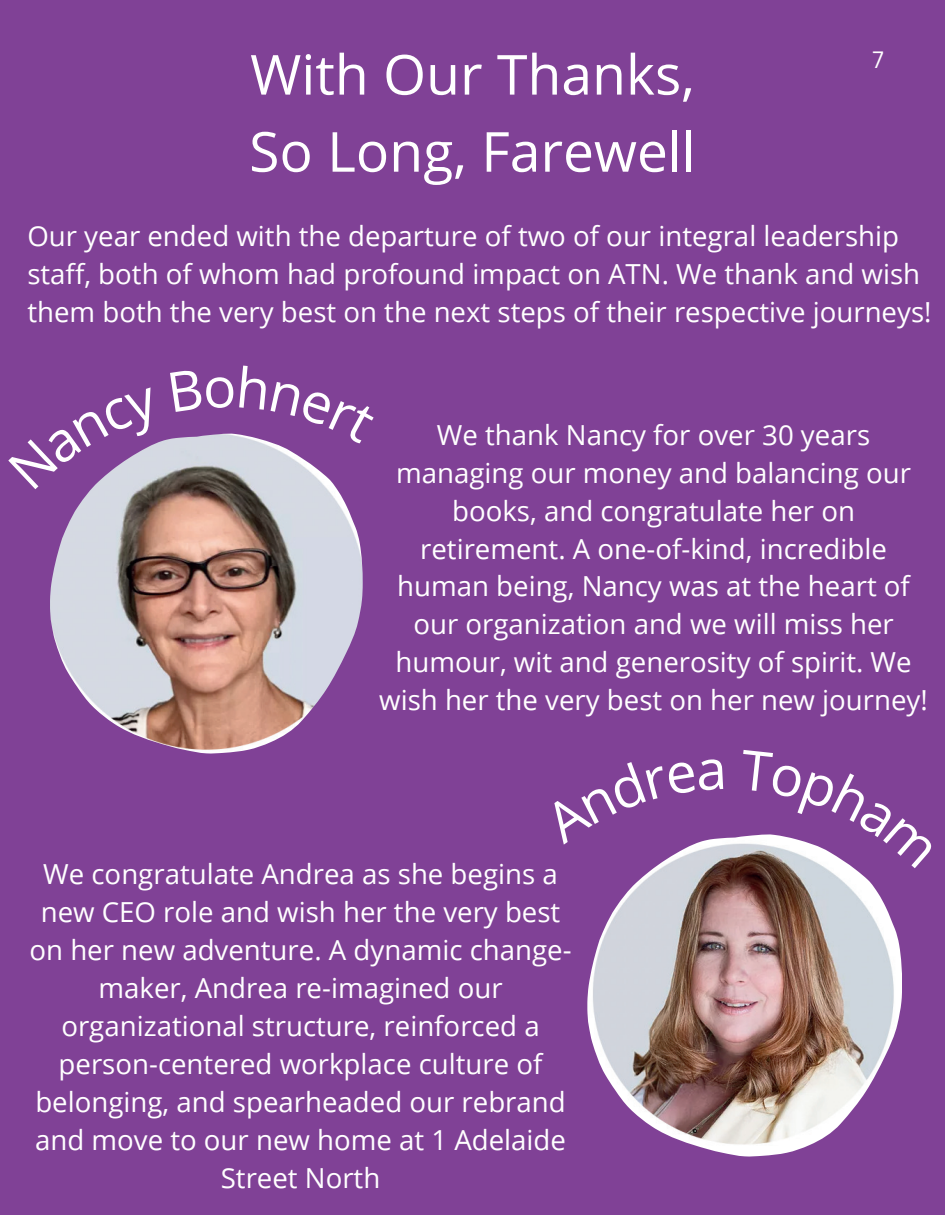
<style>
.page{position:relative;width:945px;height:1215px;background:#804196}
.page>*{position:absolute;margin:0;border:0;box-sizing:border-box;transform-origin:0 0}
.t1{font:55.2px/77.1px "Open Sans";color:#fff}
.t2{font:27.6px/38px "Open Sans";color:#fff;text-align:center}
.t3{font:22.95px "Canva Sans";color:#fff}
</style>
<div class="page">
<img style="left:50px;top:439px;width:312px;height:314px">
<img style="left:587px;top:837px;width:315px;height:319px">
<svg style="left:50px;top:439px;width:114px;height:50px"></svg>
<svg style="left:170px;top:433px;width:192px;height:11px"></svg>
<svg style="left:587px;top:837px;width:136px;height:8px"></svg>
<svg style="left:739px;top:834px;width:163px;height:34px"></svg>
<h1 class="t1" style="left:249px;top:35px;width:448px">With Our Thanks,<br>So Long, Farewell</h1>
<p class="t3" style="left:872px;top:46px;width:13px">7</p>
<p class="t2" style="left:27px;top:217px;width:906px;text-align:left">Our year ended with the departure of two of our integral leadership staff, both of whom had profound impact on ATN. We thank and wish them both the very best on the next steps of their respective journeys!</p>
<p class="t2" style="left:379px;top:415px;width:550px">We thank Nancy for over 30 years managing our money and balancing our books, and congratulate her on retirement. A one-of-kind, incredible human being, Nancy was at the heart of our organization and we will miss her humour, wit and generosity of spirit. We wish her the very best on her new journey!</p>
<p class="t2" style="left:30px;top:855px;width:544px">We congratulate Andrea as she begins a new CEO role and wish her the very best on her new adventure. A dynamic change&shy;maker, Andrea re-imagined our organizational structure, reinforced a person-centered workplace culture of belonging, and spearheaded our rebrand and move to our new home at 1 Adelaide Street North</p>
</div>
